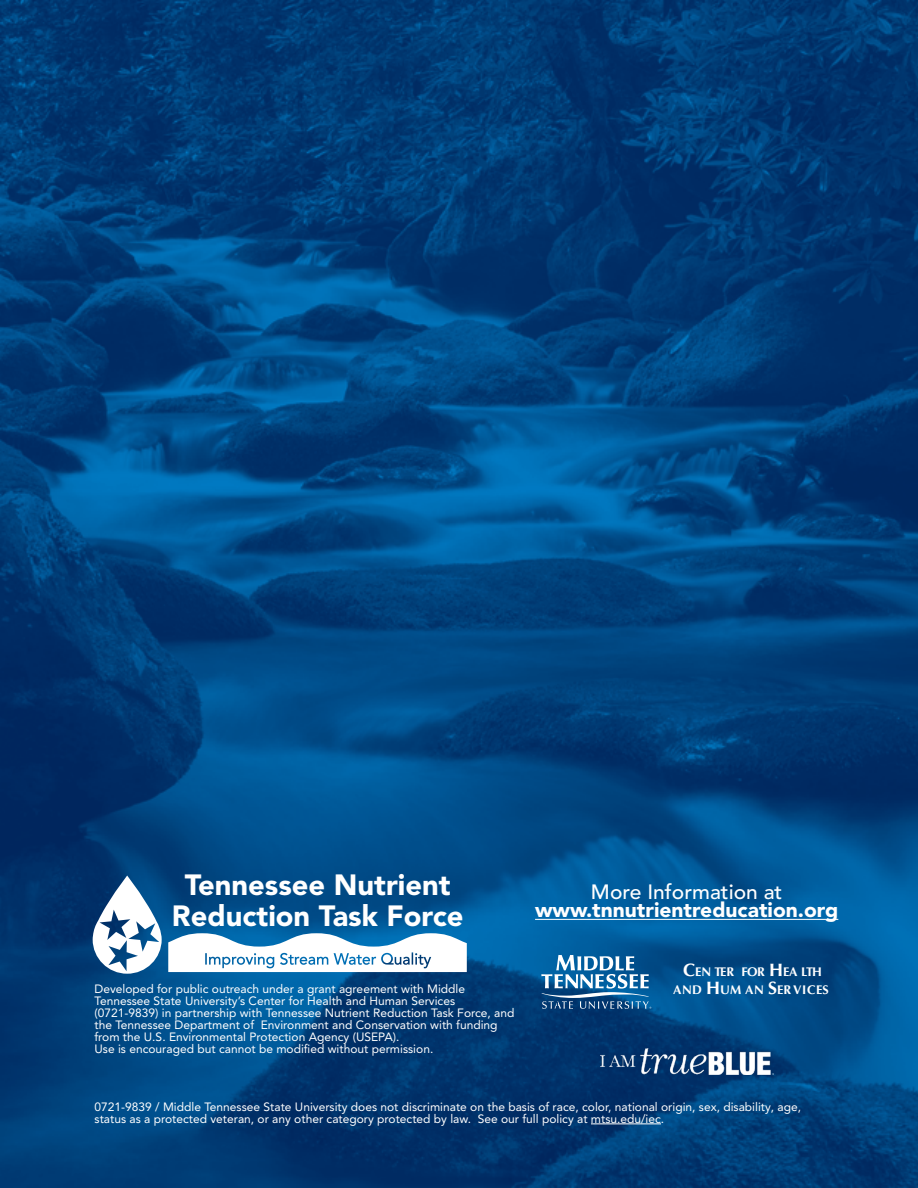
<style>
.page{position:relative;width:918px;height:1188px;background:#fff}
.page>*{position:absolute;margin:0;border:0;box-sizing:border-box;transform-origin:0 0}
.t1{font:900 29.1px/30.3px "Avenir";color:#fff;text-align:center}
.t2{font:900 20.55px "Avenir LT Pro";color:#fff}
.t3{font:500 20.55px "Avenir LT Pro";color:#fff}
.t4{font:900 15.75px "Avenir";color:#fff}
.t5{font:700 12.6px/18px "Optima";color:#fff;text-align:center}
.t6{font:12px/12px "Avenir LT Pro";color:#fff}
.s1{font-weight:800}
.s2{font-size:18px}
</style>
<div class="page">
<img style="left:1px;top:0;width:917px;height:1188px">
<hr style="left:591px;top:1124px;width:70px;height:1px;background:#fff">
<svg style="left:93px;top:876px;width:69px;height:98px"></svg>
<svg style="left:168px;top:933px;width:299px;height:39px"></svg>
<img style="left:600px;top:1049px;width:173px;height:26px">
<hr style="left:535px;top:919px;width:303px;height:1px;background:#fff">
<svg style="left:541px;top:955px;width:110px;height:54px"></svg>
<h1 class="t1" style="left:172px;top:869px;width:293px">Tennessee Nutrient<br>Reduction Task Force</h1>
<h3 class="t4" style="left:91px;top:975px;width:380px"><span class="s1">More Information at:</span> www.tnnutrientreduction.org</h3>
<p class="t6" style="left:94px;top:983px;width:421px">Developed for public outreach under a grant agreement with Middle Tennessee State University’s Center for Health and Human Services (0721-9839) in partnership with Tennessee Nutrient Reduction Task Force, and the Tennessee Department of Environment and Conservation with funding from the U.S. Environmental Protection Agency (USEPA).<br>Use is encouraged but cannot be modified without permission.</p>
<h2 class="t3" style="left:591px;top:880px;width:193px">More Information at</h2>
<h2 class="t2" style="left:535px;top:898px;width:305px">www.tnnutrientreducation.org</h2>
<p class="t5" style="left:673px;top:963px;width:156px"><span class="s2">C</span>EN TER FOR <span class="s2">H</span>EA LTH<br>AND <span class="s2">H</span>UM AN <span class="s2">S</span>ER VICES</p>
<p class="t6" style="left:95px;top:1100px;width:708px">0721-9839 / Middle Tennessee State University does not discriminate on the basis of race, color, national origin, sex, disability, age, status as a protected veteran, or any other category protected by law. See our full policy at mtsu.edu/iec.</p>
</div>
